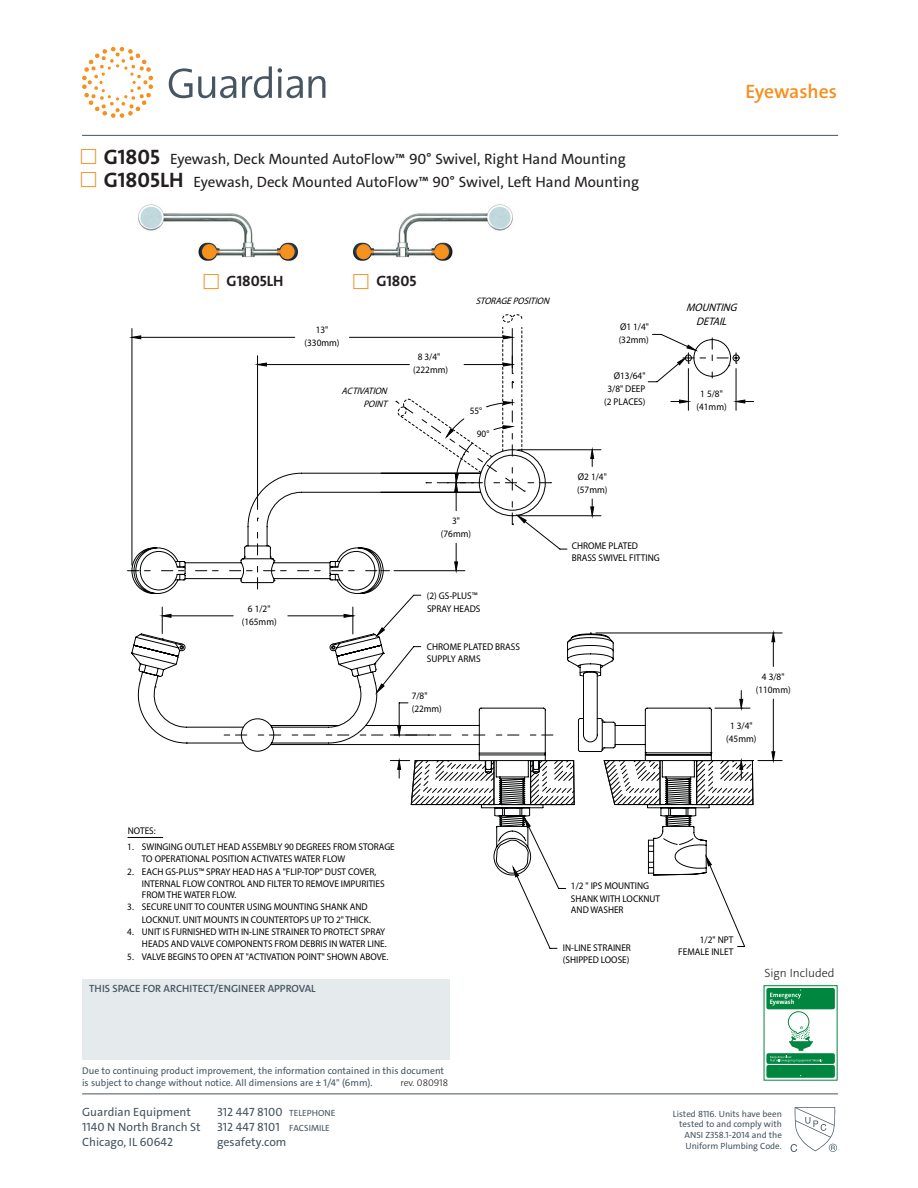
<style>
.page{position:relative;width:918px;height:1188px;background:#fff}
.page>*{position:absolute;margin:0;border:0;box-sizing:border-box;transform-origin:0 0}
.t1{font:600 19.5px "The Sans C4 s";color:#f78f1e}
.t2{font:15px "The Sans C4 s";color:#231f20}
.t3{font:700 15px "The Sans C4 s";color:#231f20}
.t4{font:12px "The Sans C4 s";color:#465560}
.t5{font:300 12px "The Sans C4 s";color:#231f20}
.t6{font:italic 10.95px "Myriad Pro";color:#020304;scale:.95 1}
.t7{font:600 10.5px "The Sans C4 s";color:#465560}
.t8{font:9.75px/13px "Myriad Pro";color:#020304;scale:.95 1}
.t9{font:9.75px/11.7px "The Sans C4 s";color:#465560}
.Body{font:300 9.75px "The Sans C4 s";color:#231f20}
.t10{font:italic 9.45px "Myriad Pro";color:#020304;scale:.95 1}
.t11{font:9px/10.8px "The Sans C4 s";color:#465560;text-align:right}
.t12{font:700 6.6px "The Sans C4 s";letter-spacing:-.01em;color:#fff}
.s1{font-weight:700;font-size:21px}
.s2{font-size:9px}
</style>
<div class="page">
<hr style="left:82px;top:1094px;width:756px;height:1px;background:#465560">
<div style="left:82px;top:979px;width:367px;height:81px;background:#e5eaed"></div>
<hr style="left:82px;top:135px;width:756px;height:1px;background:#465560">
<svg style="left:242px;top:66px;width:30px;height:32px"></svg>
<svg style="left:278px;top:68px;width:25px;height:30px"></svg>
<svg style="left:309px;top:76px;width:16px;height:22px"></svg>
<svg style="left:169px;top:68px;width:67px;height:30px"></svg>
<svg style="left:82px;top:47px;width:71px;height:71px"></svg>
<svg style="left:791px;top:1107px;width:46px;height:45px"></svg>
<svg style="left:764px;top:985px;width:74px;height:96px"></svg>
<hr style="left:132px;top:329px;width:1px;height:236px;background:#020304">
<svg style="left:130px;top:336px;width:11px;height:2px"></svg>
<svg style="left:652px;top:334px;width:16px;height:3px"></svg>
<hr style="left:128px;top:837px;width:35px;height:1px;background:#020304">
<svg style="left:132px;top:337px;width:622px;height:368px"></svg>
<svg style="left:397px;top:314px;width:170px;height:258px"></svg>
<svg style="left:139px;top:595px;width:643px;height:354px"></svg>
<img style="left:138px;top:204px;width:161px;height:57px">
<img style="left:352px;top:204px;width:161px;height:57px">
<p class="t2" style="left:104px;top:149px;width:524px"><span class="s1">G1805</span> Eyewash, Deck Mounted AutoFlow™ 90° Swivel, Right Hand Mounting</p>
<p class="t2" style="left:104px;top:172px;width:537px"><span class="s1">G1805LH</span> Eyewash, Deck Mounted AutoFlow™ 90° Swivel, Left Hand Mounting</p>
<h1 class="t1" style="left:745px;top:79px;width:93px">Eyewashes</h1>
<p class="t3" style="left:227px;top:271px;width:58px">G1805LH</p>
<p class="t3" style="left:376px;top:271px;width:42px">G1805</p>
<p class="t8" style="left:305px;top:323px;width:38px;text-align:center">13" (330mm)</p>
<p class="t10" style="left:342px;top:385px;width:52px">ACTIVATION</p>
<p class="t10" style="left:363px;top:398px;width:29px">POINT</p>
<p class="t8" style="left:413px;top:350px;width:38px;text-align:center">8 3/4" (222mm)</p>
<p class="t10" style="left:476px;top:295px;width:82px">STORAGEPOSITION</p>
<p class="t8" style="left:470px;top:404px;width:15px">55°</p>
<p class="t8" style="left:477px;top:428px;width:15px">90°</p>
<p class="t8" style="left:242px;top:602px;width:38px;text-align:center">6 1/2" (165mm)</p>
<p class="t8" style="left:441px;top:514px;width:33px;text-align:center">3" (76mm)</p>
<p class="t8" style="left:427px;top:590px;width:58px;line-height:12.5px">(2) GS-PLUS™<br>SPRAY HEADS</p>
<p class="t8" style="left:427px;top:641px;width:100px;line-height:11.7px">CHROME PLATED BRASS<br>SUPPLY ARMS</p>
<p class="t8" style="left:412px;top:689px;width:33px">7/8" (22mm)</p>
<p class="t8" style="left:619px;top:320px;width:33px">Ø1 1/4" (32mm)</p>
<p class="t8" style="left:604px;top:369px;width:45px;text-align:right">Ø13/64"<br>3/8" DEEP (2 PLACES)</p>
<p class="t8" style="left:577px;top:470px;width:33px">Ø2 1/4" (57mm)</p>
<p class="t8" style="left:572px;top:540px;width:94px;line-height:11.7px">CHROME PLATED<br>BRASS SWIVEL FITTING</p>
<p class="t6" style="left:686px;top:300px;width:58px">MOUNTING</p>
<p class="t6" style="left:696px;top:315px;width:37px">DETAIL</p>
<p class="t8" style="left:696px;top:387px;width:33px;text-align:center">1 5/8" (41mm)</p>
<p class="t8" style="left:756px;top:670px;width:38px;text-align:center">4 3/8" (110mm)</p>
<p class="t8" style="left:726px;top:719px;width:33px;text-align:center">1 3/4" (45mm)</p>
<p class="t8" style="left:128px;top:824px;width:31px">NOTES:</p>
<p class="t8" style="left:142px;top:841px;width:268px;line-height:11.7px;text-indent:-15px">1. SWINGING OUTLET HEAD ASSEMBLY 90 DEGREES FROM STORAGE<br>TO OPERATIONAL POSITION ACTIVATES WATER FLOW</p>
<p class="t8" style="left:142px;top:866px;width:257px;line-height:11.7px;text-indent:-15px">2. EACH GS-PLUS™ SPRAY HEAD HAS A "FLIP-TOP" DUST COVER,<br>INTERNAL FLOW CONTROL AND FILTER TO REMOVE IMPURITIES<br>FROM THE WATER FLOW.</p>
<p class="t8" style="left:142px;top:900px;width:243px;text-indent:-15px">3. SECURE UNIT TO COUNTER USING MOUNTING SHANK AND<br>LOCKNUT. UNIT MOUNTS IN COUNTERTOPS UP TO 2" THICK.</p>
<p class="t8" style="left:127px;top:926px;width:275px;line-height:11.7px;text-align:right">4. UNIT IS FURNISHED WITH IN-LINE STRAINER TO PROTECT SPRAY<br>HEADS AND VALVE COMPONENTS FROM DEBRIS IN WATER LINE.</p>
<p class="t8" style="left:127px;top:950px;width:276px">5. VALVE BEGINS TO OPEN AT "ACTIVATION POINT" SHOWN ABOVE.</p>
<p class="t7" style="left:89px;top:981px;width:228px">THIS SPACE FOR ARCHITECT/ENGINEER APPROVAL</p>
<p class="t9" style="left:82px;top:1065px;width:364px">Due to continuing product improvement, the information contained in this document is subject to change without notice. All dimensions are ± 1/4" (6mm).</p>
<p class="t4" style="left:82px;top:1104px;width:110px">Guardian Equipment</p>
<p class="t4" style="left:217px;top:1104px;width:120px">312 447 8100 <span class="s2">TELEPHONE</span></p>
<p class="t4" style="left:82px;top:1119px;width:120px">1140 N North Branch St</p>
<p class="t4" style="left:217px;top:1119px;width:114px">312 447 8101 <span class="s2">FACSIMILE</span></p>
<p class="t4" style="left:82px;top:1134px;width:93px">Chicago, IL 60642</p>
<p class="t4" style="left:217px;top:1134px;width:71px">gesafety.com</p>
<p class="Body" style="left:401px;top:1077px;width:49px">rev. 080918</p>
<p class="t8" style="left:571px;top:880px;width:95px;line-height:12px">1/2 " IPS MOUNTING<br>SHANK WITH LOCKNUT<br>AND WASHER</p>
<p class="t8" style="left:563px;top:941px;width:73px;line-height:12.5px">IN-LINE STRAINER (SHIPPED LOOSE)</p>
<p class="t8" style="left:678px;top:933px;width:59px;line-height:12.5px;text-align:right">1/2" NPT<br>FEMALE INLET</p>
<p class="t5" style="left:764px;top:965px;width:72px">Sign Included</p>
<p class="t12" style="left:770px;top:998px;width:26px">Eyewash</p>
<p class="t11" style="left:673px;top:1108px;width:110px">Listed 8116. Units have been tested to and comply with<br>ANSI Z358.1-2014 and the<br>Uniform Plumbing Code.</p>
</div>
